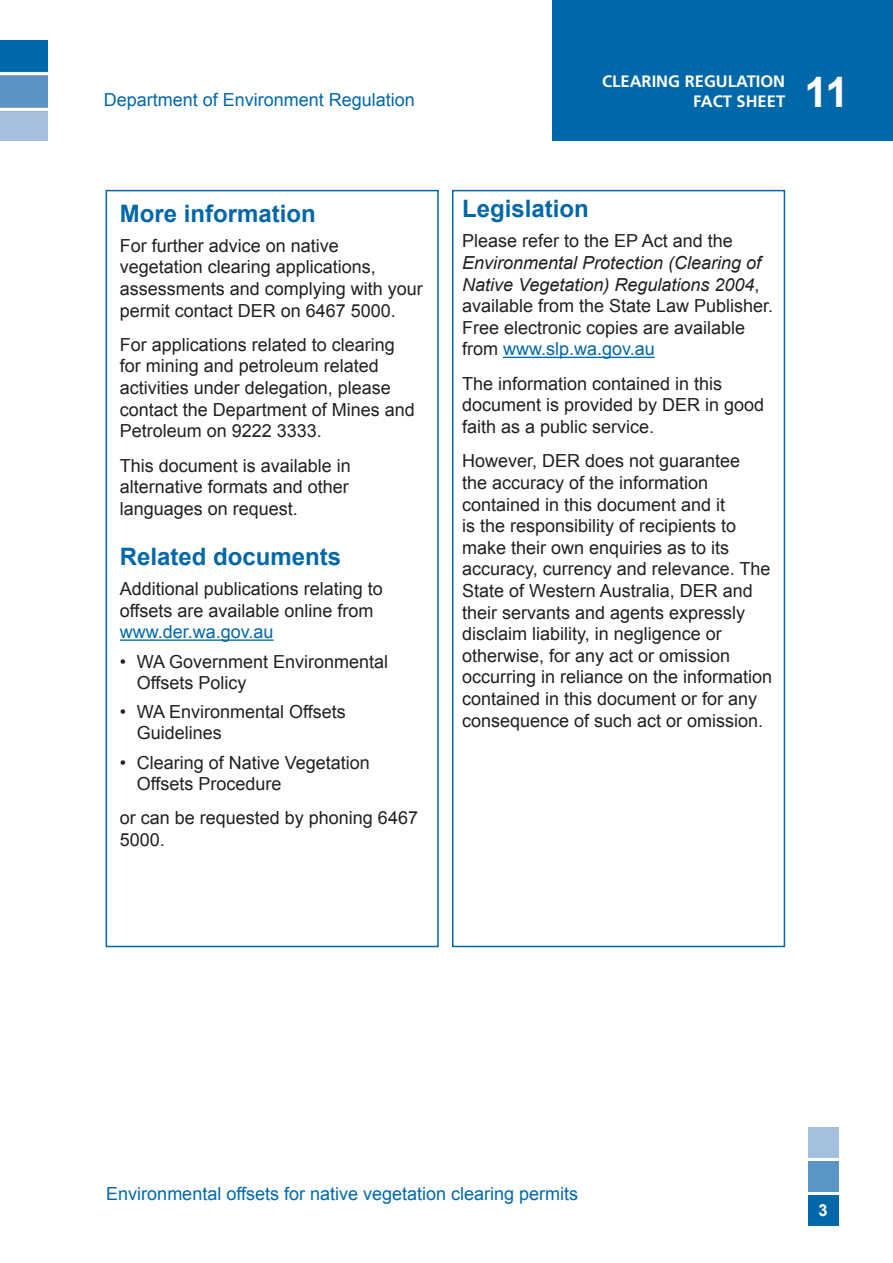
<style>
.page{position:relative;width:893px;height:1263px;background:#fff}
.page>*{position:absolute;margin:0;border:0;box-sizing:border-box;transform-origin:0 0}
.t1{font:700 42px "Arial";color:#fff}
._2_A-heading{font:700 24px "Arial";color:#0068a9}
.Main_body_text{font:18px/21.6px "Arial";color:#231f20}
.Bullet_1{font:18px/21px "Arial";color:#231f20}
.t2{font:18px "Arial";color:#0068a9}
.t3{font:700 16.5px/19.8px "Frutiger LT Std";color:#fff;text-align:right}
.t4{font:700 16.5px "Arial";color:#fff}
.s1{color:#0068a9}
.s2{font-style:italic}
</style>
<div class="page">
<div style="left:553px;top:0;width:340px;height:140px;background:#0068a9"></div>
<div style="left:808px;top:1195px;width:30px;height:30px;background:#0068a9"></div>
<div style="left:808px;top:1161px;width:30px;height:31px;background:#5b94c6"></div>
<div style="left:808px;top:1128px;width:30px;height:30px;background:#a5c0df"></div>
<img style="left:0;top:41px;width:48px;height:100px">
<hr style="left:120px;top:639px;width:154px;height:2px;background:#0068a9">
<div style="left:106px;top:190px;width:333px;height:757px;border:2px solid #0068a9"></div>
<hr style="left:503px;top:357px;width:152px;height:1px;background:#0068a9">
<div style="left:452px;top:190px;width:333px;height:757px;border:2px solid #0068a9"></div>
<p class="t2" style="left:104px;top:87px;width:313px">Department of Environment Regulation</p>
<p class="_2_A-heading" style="left:120px;top:196px;width:198px">More information</p>
<p class="Main_body_text" style="left:120px;top:234px;width:305px">For further advice on native vegetation clearing applications, assessments and complying with your permit contact DER on 6467 5000.</p>
<p class="Main_body_text" style="left:120px;top:334px;width:297px">For applications related to clearing for mining and petroleum related activities under delegation, please contact the Department of Mines and Petroleum on 9222 3333.</p>
<p class="Main_body_text" style="left:120px;top:454px;width:233px;text-align:justify">This document is available in alternative formats and other languages on request.</p>
<p class="_2_A-heading" style="left:120px;top:539px;width:223px">Related documents</p>
<p class="Main_body_text" style="left:120px;top:578px;width:265px">Additional publications relating to offsets are available online from <span class="s1">www.der.wa.gov.au</span></p>
<p class="Bullet_1" style="left:137px;top:651px;width:253px;text-indent:-17px">• WA Government Environmental<br>Offsets Policy</p>
<p class="Bullet_1" style="left:137px;top:701px;width:211px;text-indent:-17px">• WA Environmental Offsets<br>Guidelines</p>
<p class="Bullet_1" style="left:137px;top:752px;width:235px;text-indent:-17px">• Clearing of Native Vegetation<br>Offsets Procedure</p>
<p class="Main_body_text" style="left:120px;top:807px;width:300px">or can be requested by phoning 6467<br>5000.</p>
<p class="t3" style="left:602px;top:71px;width:184px">CLEARING REGULATION<br>FACT SHEET</p>
<h1 class="t1" style="left:804px;top:62px;width:46px">11</h1>
<p class="_2_A-heading" style="left:462px;top:192px;width:128px">Legislation</p>
<p class="Main_body_text" style="left:462px;top:230px;width:313px">Please refer to the EP Act and the <span class="s2">Environmental Protection (Clearing of Native Vegetation) Regulations 2004</span>, available from the State Law Publisher.<br>Free electronic copies are available from <span class="s1">www.slp.wa.gov.au</span></p>
<p class="Main_body_text" style="left:462px;top:373px;width:304px">The information contained in this document is provided by DER in good faith as a public service.</p>
<p class="Main_body_text" style="left:462px;top:450px;width:312px">However, DER does not guarantee<br>the accuracy of the information contained in this document and it<br>is the responsibility of recipients to make their own enquiries as to its accuracy, currency and relevance. The State of Western Australia, DER and their servants and agents expressly disclaim liability, in negligence or otherwise, for any act or omission occurring in reliance on the information contained in this document or for any consequence of such act or omission.</p>
<p class="t2" style="left:106px;top:1181px;width:473px">Environmental offsets for native vegetation clearing permits</p>
<p class="t4" style="left:818px;top:1199px;width:11px">3</p>
</div>
